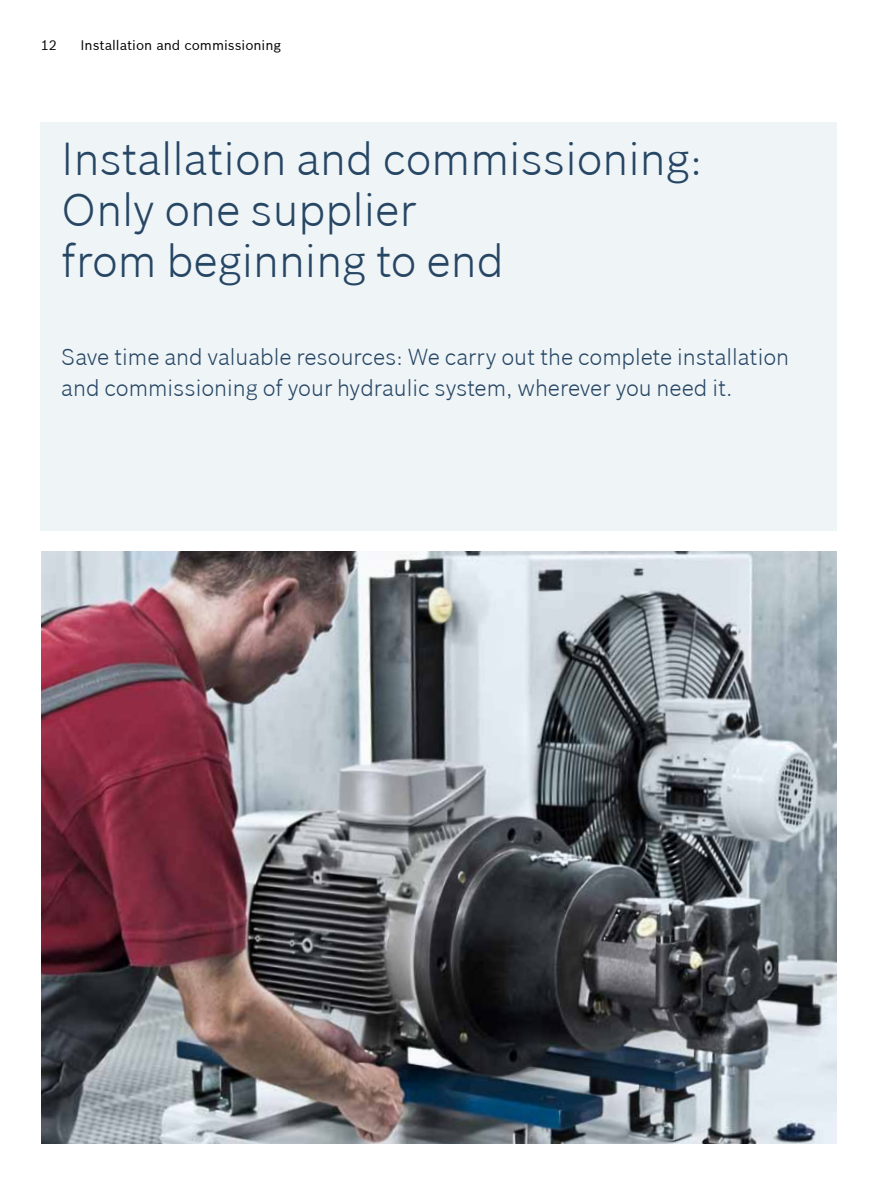
<style>
.page{position:relative;width:893px;height:1191px;background:#fff}
.page>*{position:absolute;margin:0;border:0;box-sizing:border-box;transform-origin:0 0}
.t1{font:300 45px/51px "Bosch Sans";color:#264664}
.t2{font:300 22.5px/30.6px "Bosch Sans";color:#264664}
.t3{font:13.5px "Bosch Sans";color:#000}
</style>
<div class="page">
<div style="left:41px;top:122px;width:796px;height:409px;background:#eff4f7"></div>
<img style="left:41px;top:551px;width:796px;height:592px">
<p class="t3" style="left:41px;top:36px;width:18px">12</p>
<p class="t3" style="left:81px;top:36px;width:202px">Installation and commissioning</p>
<h1 class="t1" style="left:61px;top:131px;width:643px">Installation and commissioning:<br>Only one supplier<br>from beginning to end</h1>
<p class="t2" style="left:61px;top:340px;width:729px">Save time and valuable resources: We carry out the complete installation and commissioning of your hydraulic system, wherever you need it.</p>
</div>
